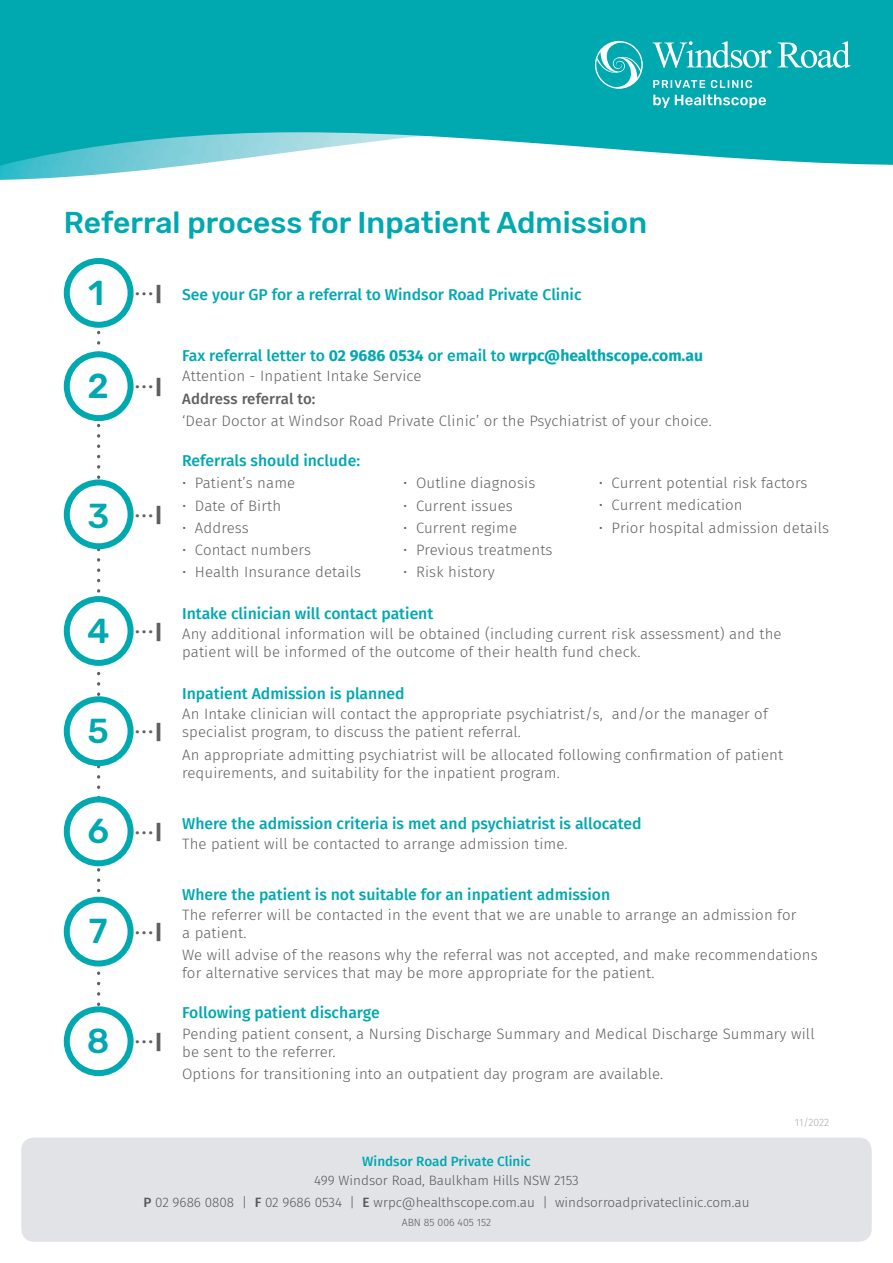
<style>
.page{position:relative;width:893px;height:1263px;background:#fff}
.page>*{position:absolute;margin:0;border:0;box-sizing:border-box;transform-origin:0 0}
.t1{font:500 30px "Rubik";color:#00a8b0}
.t2{font:500 19.5px "Fira Sans";color:#5f6062}
.t3{font:500 15.75px "Fira Sans";color:#00a8b0}
.t4{font:700 15.75px "Fira Sans";color:#00a8b0}
.t5{font:300 15px/18px "Fira Sans";letter-spacing:.01em;color:#5f6062}
.t6{font:500 15px "Fira Sans";letter-spacing:.005em;color:#5f6062}
.t7{font:300 13.5px/21px "Fira Sans";color:#53595f;text-align:center}
.t8{font:500 13.5px "Fira Sans";color:#00a8b0}
.t9{font:300 10.5px "Fira Sans";color:#53595f}
.t10{font:300 10.5px "Fira Sans";letter-spacing:-.005em;color:#aaacaf}
.s1{font-family:"Rubik";font-size:34.5px}
.s2{font-weight:900;font-size:19.5px;color:#5f6062}
.s3{font-family:"Rubik";font-size:34.5px;color:#00a8b0}
.s4{font-weight:900}
.s5{font-weight:500}
</style>
<div class="page">
<img style="left:0;top:171px;width:134px;height:9px">
<svg style="left:0;top:0;width:893px;height:171px;background:#20b2ba"></svg>
<svg style="left:97px;top:330px;width:3px;height:676px"></svg>
<svg style="left:653px;top:41px;width:198px;height:27px"></svg>
<svg style="left:653px;top:95px;width:113px;height:13px"></svg>
<svg style="left:653px;top:80px;width:99px;height:8px"></svg>
<svg style="left:595px;top:41px;width:48px;height:48px"></svg>
<div style="left:64px;top:258px;width:70px;height:70px;border:6px solid #00a8b0;border-radius:50%"></div>
<div style="left:67px;top:354px;width:64px;height:64px;background:#fff;border-radius:50%"></div>
<div style="left:64px;top:351px;width:70px;height:70px;border:6px solid #00a8b0;border-radius:50%"></div>
<div style="left:67px;top:482px;width:64px;height:64px;background:#fff;border-radius:50%"></div>
<div style="left:64px;top:479px;width:70px;height:70px;border:6px solid #00a8b0;border-radius:50%"></div>
<div style="left:67px;top:599px;width:64px;height:64px;background:#fff;border-radius:50%"></div>
<div style="left:64px;top:596px;width:70px;height:70px;border:6px solid #00a8b0;border-radius:50%"></div>
<div style="left:67px;top:699px;width:64px;height:64px;background:#fff;border-radius:50%"></div>
<div style="left:64px;top:696px;width:70px;height:70px;border:6px solid #00a8b0;border-radius:50%"></div>
<div style="left:67px;top:799px;width:64px;height:64px;background:#fff;border-radius:50%"></div>
<div style="left:64px;top:796px;width:70px;height:70px;border:6px solid #00a8b0;border-radius:50%"></div>
<div style="left:67px;top:900px;width:64px;height:63px;background:#fff;border-radius:50%"></div>
<div style="left:64px;top:897px;width:70px;height:69px;border:6px solid #00a8b0;border-radius:50%"></div>
<div style="left:64px;top:1006px;width:70px;height:70px;border:6px solid #00a8b0;border-radius:50%"></div>
<div style="left:21px;top:1137px;width:851px;height:105px;background:#e2e3e7;border-radius:13px"></div>
<h1 class="t1" style="left:64px;top:206px;width:585px">Referral process for Inpatient Admission</h1>
<p class="t3" style="left:88px;top:282px;width:495px"><span class="s1">1</span> <sup>...</sup><span class="s2">|</span> See your GP for a referral to Windsor Road Private Clinic</p>
<h2 class="t2" style="left:88px;top:366px;width:76px"><span class="s3">2</span> ...<span class="s4">|</span></h2>
<h2 class="t2" style="left:87px;top:494px;width:76px"><span class="s3">3</span> ...<span class="s4">|</span></h2>
<h2 class="t2" style="left:87px;top:611px;width:77px"><span class="s3">4</span> ...<span class="s4">|</span></h2>
<h2 class="t2" style="left:88px;top:711px;width:76px"><span class="s3">5</span> ...<span class="s4">|</span></h2>
<p class="t4" style="left:182px;top:342px;width:522px"><span class="s5">Fax referral letter to</span> 02 9686 0534 <span class="s5">or email to</span> wrpc@healthscope.com.au</p>
<p class="t5" style="left:182px;top:367px;width:241px">Attention - Inpatient Intake Service</p>
<p class="t6" style="left:182px;top:386px;width:135px">Address referral to:</p>
<p class="t5" style="left:182px;top:412px;width:531px">‘Dear Doctor at Windsor Road Private Clinic’ or the Psychiatrist of your choice.</p>
<p class="t3" style="left:182px;top:448px;width:179px">Referrals should include:</p>
<p class="t5" style="left:182px;top:474px;width:115px">• Patient’s name</p>
<p class="t5" style="left:182px;top:496px;width:101px">• Date of Birth</p>
<p class="t5" style="left:182px;top:518px;width:68px">• Address</p>
<p class="t5" style="left:182px;top:541px;width:130px">• Contact numbers</p>
<p class="t5" style="left:182px;top:563px;width:181px">• Health Insurance details</p>
<p class="t5" style="left:403px;top:474px;width:134px">• Outline diagnosis</p>
<p class="t5" style="left:403px;top:496px;width:111px">• Current issues</p>
<p class="t5" style="left:403px;top:518px;width:115px">• Current regime</p>
<p class="t5" style="left:403px;top:541px;width:151px">• Previous treatments</p>
<p class="t5" style="left:403px;top:563px;width:93px">• Risk history</p>
<p class="t5" style="left:599px;top:474px;width:210px">• Current potential risk factors</p>
<p class="t5" style="left:599px;top:496px;width:145px">• Current medication</p>
<p class="t5" style="left:599px;top:518px;width:232px">• Prior hospital admission details</p>
<p class="t3" style="left:182px;top:601px;width:253px">Intake clinician will contact patient</p>
<p class="t5" style="left:182px;top:625px;width:601px">Any additional information will be obtained (including current risk assessment) and the patient will be informed of the outcome of their health fund check.</p>
<p class="t3" style="left:182px;top:681px;width:224px">Inpatient Admission is planned</p>
<p class="t5" style="left:182px;top:705px;width:587px">An Intake clinician will contact the appropriate psychiatrist/s, and/or the manager of specialist program, to discuss the patient referral.</p>
<p class="t5" style="left:182px;top:745px;width:603px">An appropriate admitting psychiatrist will be allocated following confirmation of patient requirements, and suitability for the inpatient program.</p>
<h2 class="t2" style="left:87px;top:811px;width:76px"><span class="s3">6</span> ...<span class="s4">|</span></h2>
<p class="t3" style="left:182px;top:810px;width:461px">Where the admission criteria is met and psychiatrist is allocated</p>
<p class="t5" style="left:182px;top:834px;width:387px">The patient will be contacted to arrange admission time.</p>
<h2 class="t2" style="left:89px;top:911px;width:75px"><span class="s3">7</span> ...<span class="s4">|</span></h2>
<p class="t3" style="left:182px;top:882px;width:430px">Where the patient is not suitable for an inpatient admission</p>
<p class="t5" style="left:182px;top:905px;width:616px">The referrer will be contacted in the event that we are unable to arrange an admission for a patient.</p>
<p class="t5" style="left:182px;top:946px;width:637px">We will advise of the reasons why the referral was not accepted, and make recommendations for alternative services that may be more appropriate for the patient.</p>
<p class="t3" style="left:182px;top:1000px;width:199px">Following patient discharge</p>
<p class="t5" style="left:182px;top:1024px;width:634px">Pending patient consent, a Nursing Discharge Summary and Medical Discharge Summary will be sent to the referrer.</p>
<p class="t5" style="left:182px;top:1064px;width:483px">Options for transitioning into an outpatient day program are available.</p>
<p class="t10" style="left:795px;top:1115px;width:36px">11/2022</p>
<p class="t8" style="left:362px;top:1150px;width:170px">Windsor Road Private Clinic</p>
<p class="t7" style="left:143px;top:1170px;width:608px">499 Windsor Road, Baulkham Hills NSW 2153<br><span class="s5">P</span> 02 9686 0808 | <span class="s5">F</span> 02 9686 0534 | <span class="s5">E</span> wrpc@healthscope.com.au | windsorroadprivateclinic.com.au</p>
<p class="t9" style="left:402px;top:1215px;width:91px">ABN 85 006 405 152</p>
<h2 class="t2" style="left:87px;top:1021px;width:77px"><span class="s3">8</span> ...<span class="s4">|</span></h2>
</div>
